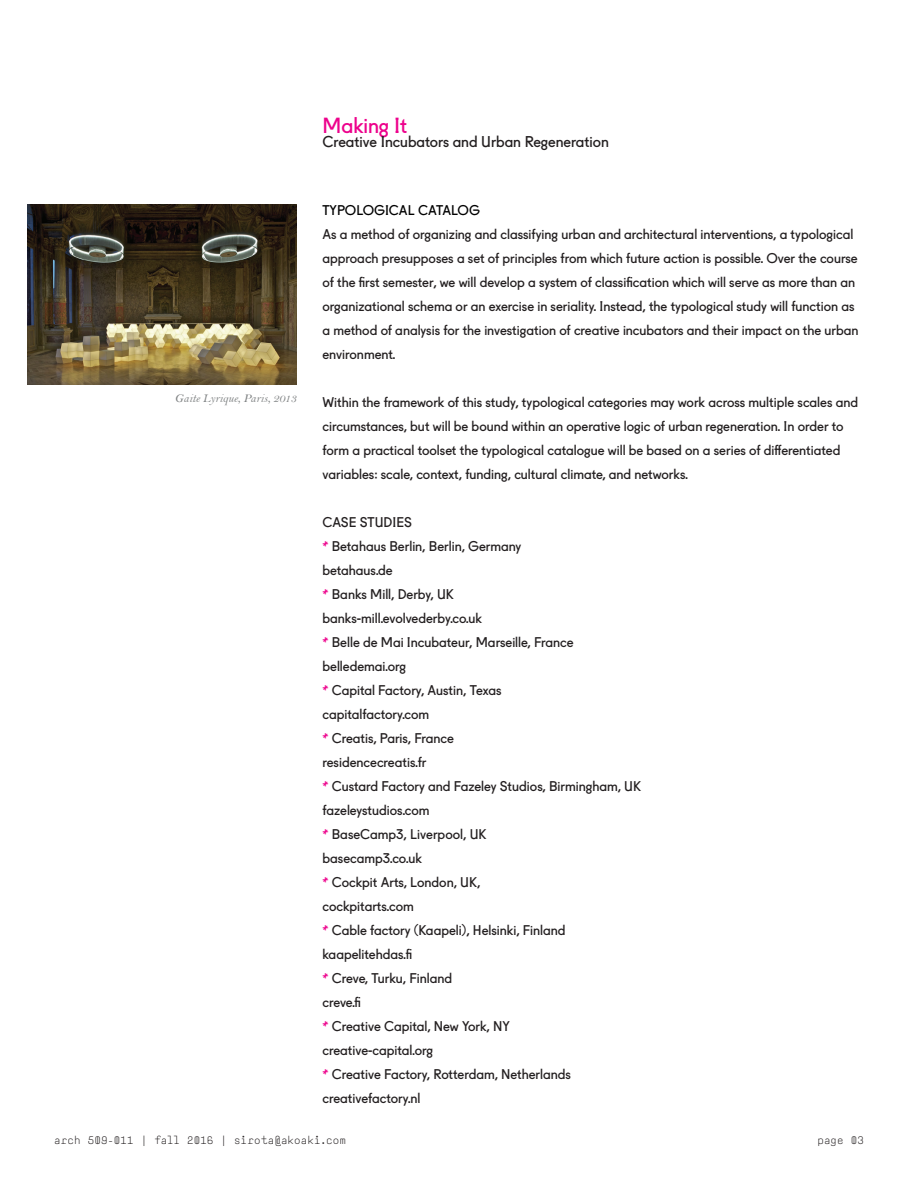
<style>
.page{position:relative;width:918px;height:1188px;background:#fff}
.page>*{position:absolute;margin:0;border:0;box-sizing:border-box;transform-origin:0 0}
.t1{font:21px "Fugue";color:#ed028c}
.t2{font:15px "Fugue";color:#231f20}
.t3{font:13.5px/24px "Fugue";color:#231f20}
.t4{font:13.5px "Fugue";color:#000}
.t5{font:12px "Septima";letter-spacing:.015em;color:#231f20}
.t6{font:12px "Bell MT Italic";color:#808384}
.s1{color:#ed028c}
</style>
<div class="page">
<img style="left:27px;top:205px;width:270px;height:180px">
<p class="t6" style="left:175px;top:391px;width:123px">Gaite Lyrique, Paris, 2013</p>
<h1 class="t1" style="left:322px;top:108px;width:86px">Making It</h1>
<p class="t2" style="left:322px;top:130px;width:288px">Creative Incubators and Urban Regeneration</p>
<p class="t4" style="left:322px;top:200px;width:159px">TYPOLOGICAL CATALOG</p>
<p class="t3" style="left:322px;top:221px;width:538px">As a method of organizing and classifying urban and architectural interventions, a typological approach presupposes a set of principles from which future action is possible. Over the course of the first semester, we will develop a system of classification which will serve as more than an organizational schema or an exercise in seriality. Instead, the typological study will function as a method of analysis for the investigation of creative incubators and their impact on the urban environment.</p>
<p class="t3" style="left:322px;top:389px;width:537px">Within the framework of this study, typological categories may work across multiple scales and circumstances, but will be bound within an operative logic of urban regeneration. In order to form a practical toolset the typological catalogue will be based on a series of differentiated variables: scale, context, funding, cultural climate, and networks.</p>
<p class="t3" style="left:322px;top:509px;width:320px">CASE STUDIES<br><span class="s1">*</span> Betahaus Berlin, Berlin, Germany<br>betahaus.de<br><span class="s1">*</span> Banks Mill, Derby, UK<br>banks-mill.evolvederby.co.uk<br><span class="s1">*</span> Belle de Mai Incubateur, Marseille, France belledemai.org<br><span class="s1">*</span> Capital Factory, Austin, Texas<br>capitalfactory.com<br><span class="s1">*</span> Creatis, Paris, France<br>residencecreatis.fr<br><span class="s1">*</span> Custard Factory and Fazeley Studios, Birmingham, UK fazeleystudios.com<br><span class="s1">*</span> BaseCamp3, Liverpool, UK<br>basecamp3.co.uk<br><span class="s1">*</span> Cockpit Arts, London, UK,<br>cockpitarts.com<br><span class="s1">*</span> Cable factory (Kaapeli), Helsinki, Finland kaapelitehdas.fi<br><span class="s1">*</span> Creve, Turku, Finland<br>creve.fi<br><span class="s1">*</span> Creative Capital, New York, NY<br>creative-capital.org<br><span class="s1">*</span> Creative Factory, Rotterdam, Netherlands creativefactory.nl</p>
<p class="t5" style="left:54px;top:1133px;width:294px">arch 509-011 | fall 2016 | sirota@akoaki.com</p>
<p class="t5" style="left:817px;top:1133px;width:48px">page 03</p>
</div>
